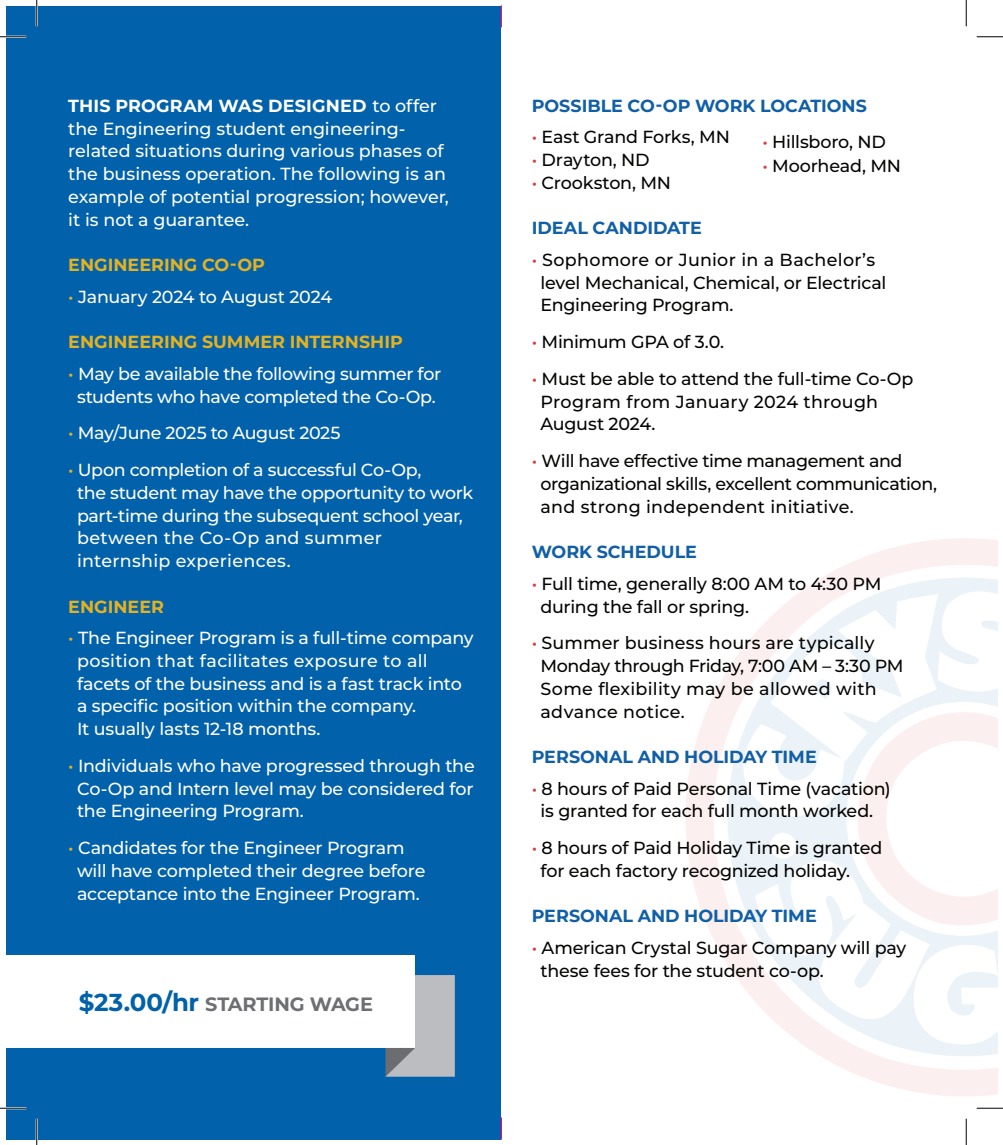
<style>
.page{position:relative;width:1003px;height:1145px;background:#fff}
.page>*{position:absolute;margin:0;border:0;box-sizing:border-box;transform-origin:0 0}
.t1{font:700 19.25px "Montserrat";letter-spacing:-.005em;color:#6d6f72}
.t2{font:500 17.5px/22.8px "Montserrat";letter-spacing:-.01em;color:#fff}
.t3{font:500 17.5px/22.8px "Montserrat";letter-spacing:-.01em;color:#040503}
.t4{font:500 17.5px/22.8px "Montserrat";letter-spacing:.01em;color:#040503}
.t5{font:700 17.5px "Montserrat";color:#115fa6}
.t6{font:700 17.5px "Montserrat";color:#e4b121}
.s1{font-weight:700}
.s2{color:#e4b121}
.s3{font-size:24.5px;color:#0161aa}
.s4{color:#e1373d}
.s5{color:#e3373f}
</style>
<div class="page">
<div style="left:6px;top:6px;width:494px;height:1133px;background:#0161aa"></div>
<svg style="left:686px;top:538px;width:312px;height:558px"></svg>
<svg style="left:696px;top:548px;width:302px;height:536px"></svg>
<svg style="left:711px;top:564px;width:287px;height:505px"></svg>
<svg style="left:741px;top:589px;width:257px;height:457px"></svg>
<svg style="left:501px;top:5px;width:1px;height:22px"></svg>
<svg style="left:501px;top:1117px;width:1px;height:22px"></svg>
<div style="left:5px;top:955px;width:410px;height:92px;background:#fff"></div>
<svg style="left:385px;top:975px;width:70px;height:101px"></svg>
<hr style="left:0;top:36px;width:26px;height:2px;background:#fff">
<hr style="left:0;top:1107px;width:26px;height:2px;background:#fff">
<hr style="left:36px;top:0;width:2px;height:26px;background:#fff">
<hr style="left:36px;top:1118px;width:2px;height:26px;background:#fff">
<svg style="left:0;top:36px;width:26px;height:1px"></svg>
<svg style="left:976px;top:36px;width:27px;height:1px"></svg>
<svg style="left:0;top:1107px;width:26px;height:1px"></svg>
<svg style="left:976px;top:1107px;width:27px;height:1px"></svg>
<svg style="left:36px;top:0;width:1px;height:26px"></svg>
<svg style="left:36px;top:1118px;width:1px;height:26px"></svg>
<svg style="left:966px;top:0;width:1px;height:26px"></svg>
<svg style="left:966px;top:1118px;width:1px;height:26px"></svg>
<p class="t2" style="left:68px;top:94px;width:382px"><span class="s1">THIS PROGRAM WAS DESIGNED</span> to offer the Engineering student engineering&shy;related situations during various phases of the business operation. The following is an example of potential progression; however, it is not a guarantee.</p>
<p class="t6" style="left:68px;top:253px;width:198px">ENGINEERING CO-OP</p>
<p class="t2" style="left:68px;top:285px;width:265px"><span class="s2">•</span> January 2024 to August 2024</p>
<p class="t6" style="left:68px;top:330px;width:336px">ENGINEERING SUMMER INTERNSHIP</p>
<p class="t2" style="left:68px;top:362px;width:374px;text-align:center"><span class="s2">•</span> May be available the following summer for students who have completed the Co-Op.</p>
<p class="t2" style="left:68px;top:421px;width:274px"><span class="s2">•</span> May/June 2025 to August 2025</p>
<p class="t2" style="left:77px;top:458px;width:398px;text-indent:-9px"><span class="s2">•</span> Upon completion of a successful Co-Op,<br>the student may have the opportunity to work part-time during the subsequent school year, between the Co-Op and summer internship experiences.</p>
<p class="t6" style="left:68px;top:595px;width:97px">ENGINEER</p>
<p class="t2" style="left:77px;top:626px;width:398px;text-indent:-9px"><span class="s2">•</span> The Engineer Program is a full-time company position that facilitates exposure to all facets of the business and is a fast track into a specific position within the company.<br>It usually lasts 12-18 months.</p>
<p class="t2" style="left:77px;top:754px;width:399px;text-align:justify;text-indent:-9px"><span class="s2">•</span> Individuals who have progressed through the Co-Op and Intern level may be considered for the Engineering Program.</p>
<p class="t2" style="left:77px;top:836px;width:350px;text-indent:-9px"><span class="s2">•</span> Candidates for the Engineer Program will have completed their degree before acceptance into the Engineer Program.</p>
<p class="t1" style="left:79px;top:991px;width:296px"><span class="s3">$23.00/hr</span> STARTING WAGE</p>
<p class="t5" style="left:532px;top:94px;width:337px">POSSIBLE CO-OP WORK LOCATIONS</p>
<p class="t3" style="left:532px;top:125px;width:200px"><span class="s4">•</span> East Grand Forks, MN</p>
<p class="t3" style="left:532px;top:148px;width:119px"><span class="s5">•</span> Drayton, ND</p>
<p class="t3" style="left:532px;top:171px;width:141px"><span class="s5">•</span> Crookston, MN</p>
<p class="t5" style="left:532px;top:216px;width:171px">IDEAL CANDIDATE</p>
<p class="t3" style="left:540px;top:248px;width:347px;text-indent:-9px"><span class="s4">•</span> Sophomore or Junior in a Bachelor’s level Mechanical, Chemical, or Electrical<br>Engineering Program.</p>
<p class="t3" style="left:532px;top:330px;width:194px"><span class="s5">•</span> Minimum GPA of 3.0.</p>
<p class="t3" style="left:540px;top:367px;width:374px;text-indent:-9px"><span class="s5">•</span> Must be able to attend the full-time Co-Op<br>Program from January 2024 through<br>August 2024.</p>
<p class="t3" style="left:540px;top:449px;width:398px;text-indent:-9px"><span class="s5">•</span> Will have effective time management and organizational skills, excellent communication, and strong independent initiative.</p>
<p class="t5" style="left:532px;top:540px;width:167px">WORK SCHEDULE</p>
<p class="t3" style="left:540px;top:571px;width:343px;text-indent:-9px"><span class="s4">•</span> Full time, generally 8:00 AM to 4:30 PM during the fall or spring.</p>
<p class="t4" style="left:540px;top:631px;width:364px;text-indent:-9px"><span class="s5">•</span> Summer business hours are typically<br>Monday through Friday, 7:00 AM – 3:30 PM<br>Some flexibility may be allowed with advance notice.</p>
<p class="t5" style="left:532px;top:745px;width:286px">PERSONAL AND HOLIDAY TIME</p>
<p class="t3" style="left:532px;top:776px;width:361px;text-align:center"><span class="s4">•</span> 8 hours of Paid Personal Time (vacation) is granted for each full month worked.</p>
<p class="t3" style="left:540px;top:836px;width:343px;text-indent:-9px"><span class="s5">•</span> 8 hours of Paid Holiday Time is granted for each factory recognized holiday.</p>
<p class="t5" style="left:532px;top:904px;width:286px">PERSONAL AND HOLIDAY TIME</p>
<p class="t3" style="left:540px;top:935px;width:367px;text-indent:-9px"><span class="s4">•</span> American Crystal Sugar Company will pay these fees for the student co-op.</p>
<p class="t3" style="left:762px;top:130px;width:125px"><span class="s4">•</span> Hillsboro, ND</p>
<p class="t3" style="left:762px;top:154px;width:140px"><span class="s5">•</span> Moorhead, MN</p>
</div>
